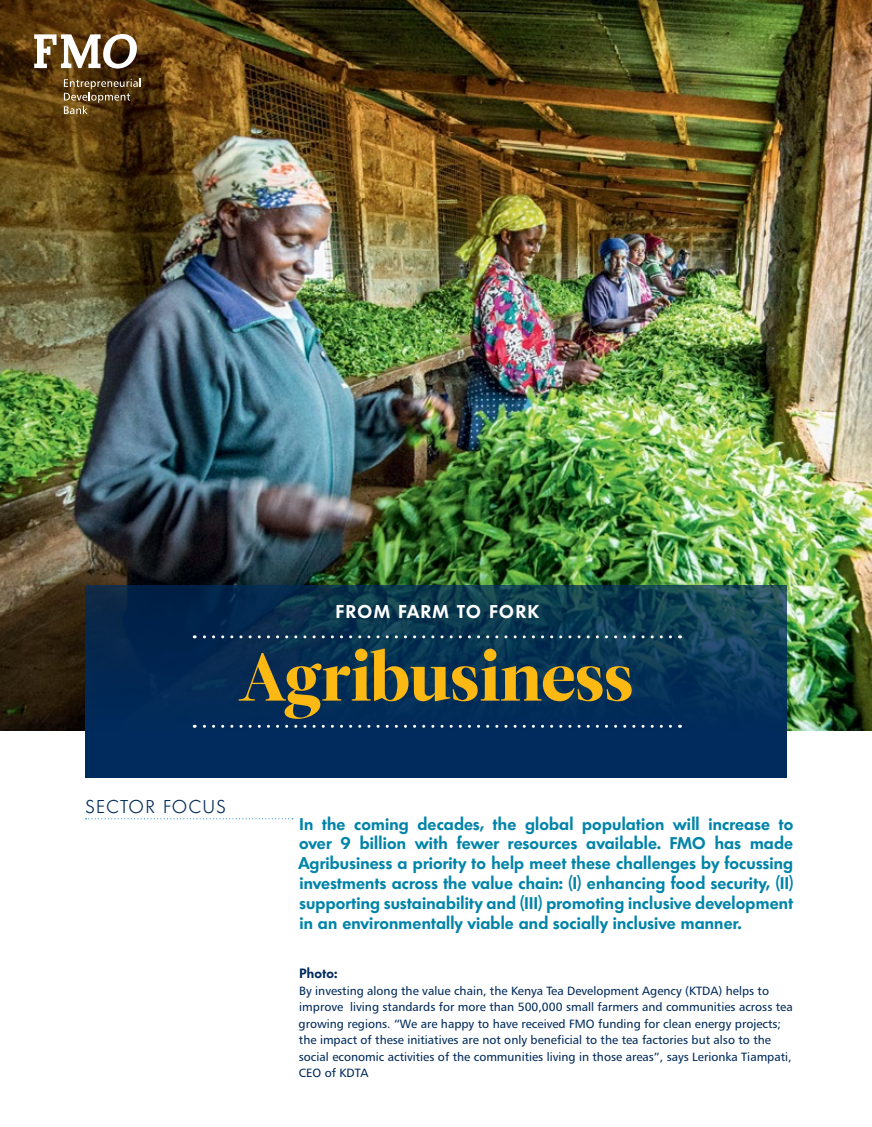
<style>
.page{position:relative;width:872px;height:1127px;background:#fff}
.page>*{position:absolute;margin:0;border:0;box-sizing:border-box;transform-origin:0 0}
.t1{font:67.5px "Leitura Display";color:#fdb913}
.t2{font:600 18px "Limerick";letter-spacing:.1em;color:#fff}
.t3{font:300 18px "Limerick";letter-spacing:.1em;color:#002b5c}
.t4{font:600 16.5px/19.8px "Limerick";letter-spacing:.015em;color:#0084a9;text-align:justify}
.t5{font:600 13.2px "Limerick";letter-spacing:.025em;color:#002b5c}
.t6{font:12px/16.5px "Humanist 777 BT Roman B";color:#002b5c}
</style>
<div class="page">
<img style="left:0;top:0;width:872px;height:731px">
<svg style="left:34px;top:34px;width:104px;height:35px"></svg>
<svg style="left:64px;top:79px;width:77px;height:35px;background:#69512f"></svg>
<svg style="left:86px;top:818px;width:207px;height:1px"></svg>
<svg style="left:85px;top:585px;width:702px;height:192px;background:#053055"></svg>
<svg style="left:194px;top:725px;width:476px;height:3px"></svg>
<svg style="left:194px;top:635px;width:476px;height:3px"></svg>
<h2 class="t2" style="left:336px;top:601px;width:204px">FROM FARM TO FORK</h2>
<h1 class="t1" style="left:239px;top:637px;width:396px">Agribusiness</h1>
<h2 class="t3" style="left:86px;top:796px;width:141px">SECTOR FOCUS</h2>
<p class="t4" style="left:299px;top:814px;width:496px">In the coming decades, the global population will increase to over 9 billion with fewer resources available. FMO has made Agribusiness a priority to help meet these challenges by focussing investments across the value chain: (I) enhancing food security, (II) supporting sustainability and (III) promoting inclusive development in an environmentally viable and socially inclusive manner.</p>
<p class="t5" style="left:299px;top:965px;width:39px">Photo:</p>
<p class="t6" style="left:299px;top:982px;width:495px">By investing along the value chain, the Kenya Tea Development Agency (KTDA) helps to improve living standards for more than 500,000 small farmers and communities across tea growing regions. “We are happy to have received FMO funding for clean energy projects; the impact of these initiatives are not only beneficial to the tea factories but also to the social economic activities of the communities living in those areas”, says Lerionka Tiampati, CEO of KDTA</p>
</div>
